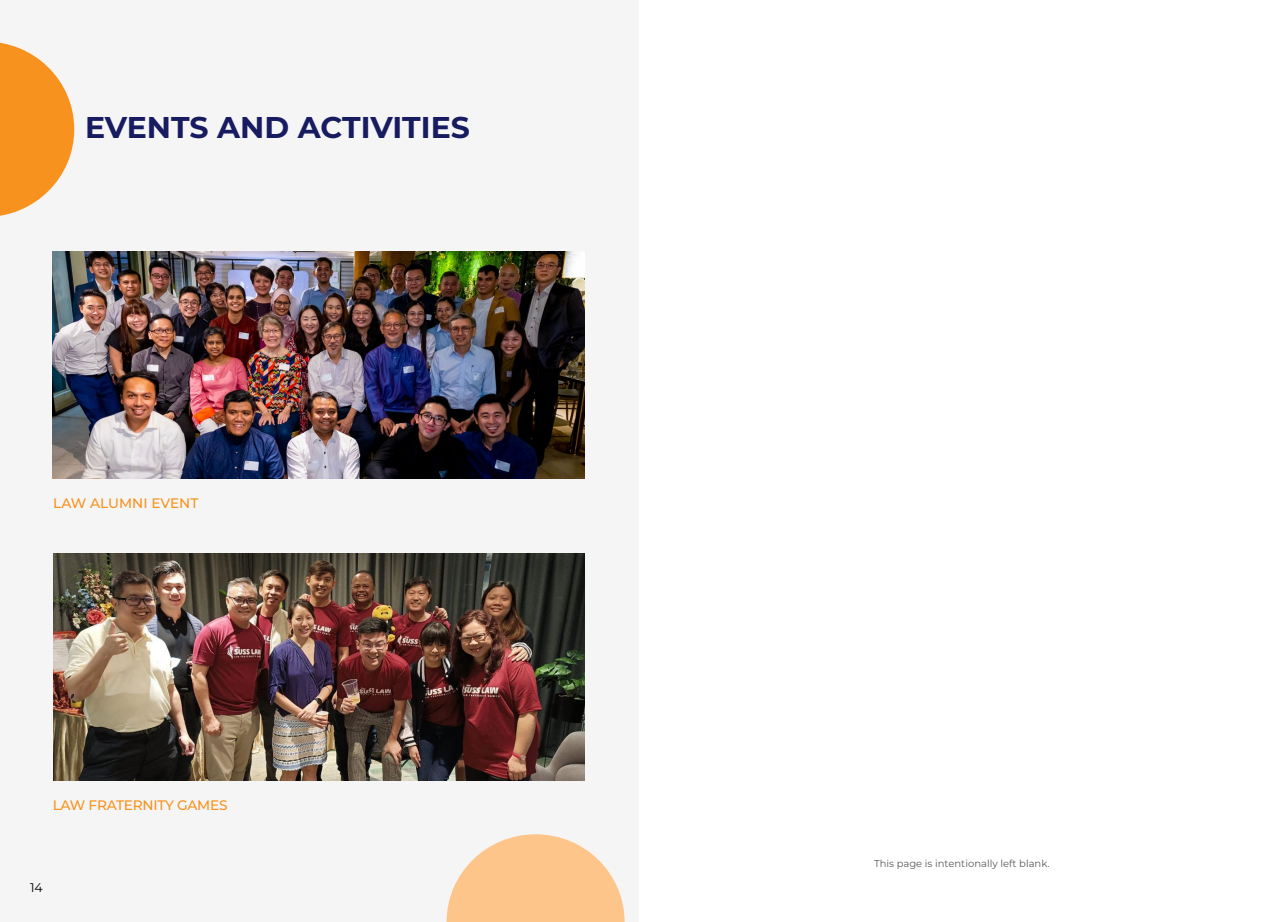
<style>
.page{position:relative;width:1276px;height:922px;background:#fff}
.page>*{position:absolute;margin:0;border:0;box-sizing:border-box;transform-origin:0 0}
.t1{font:700 30px "Montserrat";color:#171b60}
.t2{font:500 13.75px "Montserrat";letter-spacing:-.02em;color:#f7921e}
.t3{font:500 13.75px "Montserrat";color:#f7921e}
.t4{font:12.5px "Montserrat";color:#000}
.t5{font:10px "Montserrat";color:#58595b}
</style>
<div class="page">
<div style="left:0;top:0;width:638px;height:921px;background:#f5f5f5"></div>
<svg style="left:0;top:42px;width:74px;height:174px"></svg>
<img style="left:53px;top:251px;width:532px;height:228px">
<img style="left:53px;top:554px;width:531px;height:225px">
<svg style="left:446px;top:834px;width:178px;height:87px"></svg>
<h1 class="t1" style="left:85px;top:106px;width:386px">EVENTS AND ACTIVITIES</h1>
<h2 class="t3" style="left:53px;top:493px;width:147px">LAW ALUMNI EVENT</h2>
<h2 class="t2" style="left:53px;top:795px;width:176px">LAW FRATERNITY GAMES</h2>
<p class="t4" style="left:30px;top:879px;width:14px">14</p>
<p class="t5" style="left:874px;top:856px;width:177px">This page is intentionally left blank.</p>
</div>
